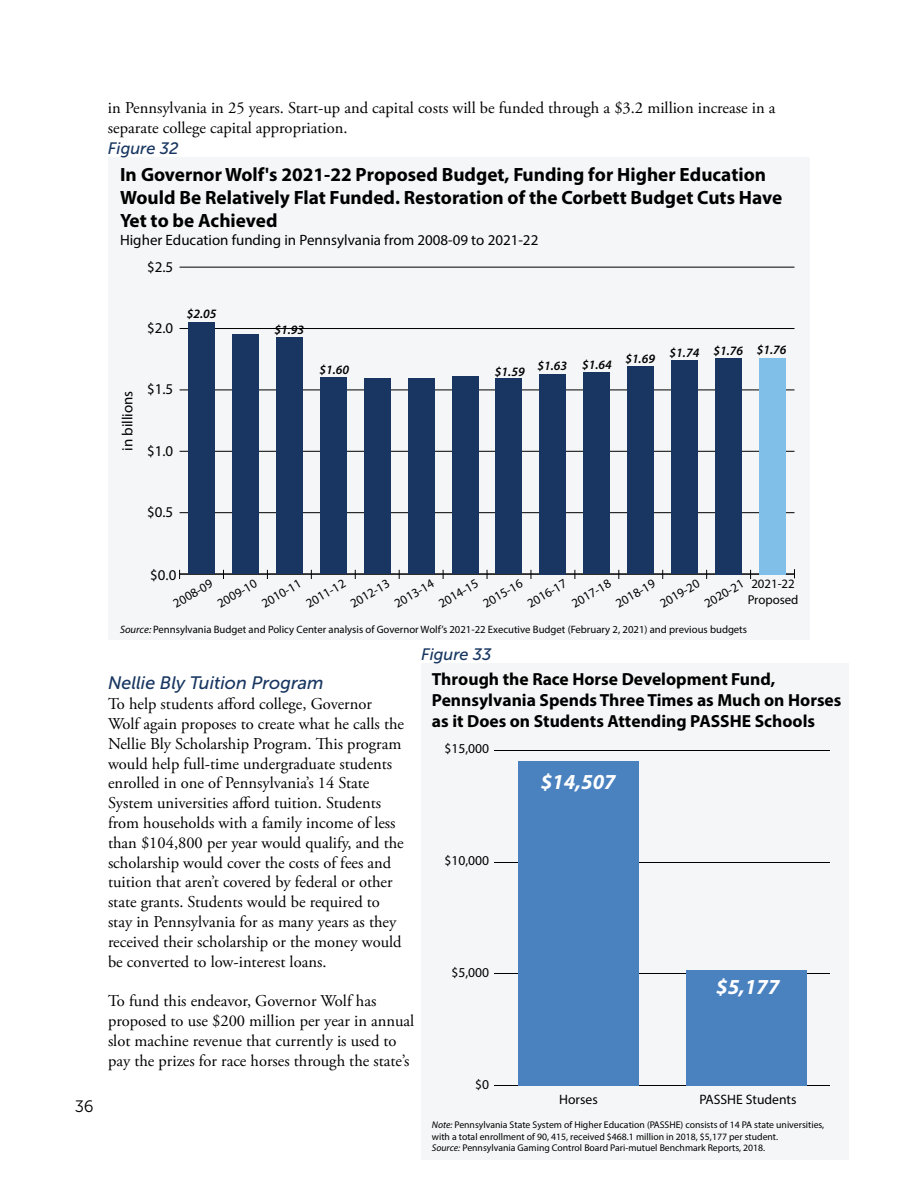
<style>
.page{position:relative;width:918px;height:1188px;background:#fff}
.page>*{position:absolute;margin:0;border:0;box-sizing:border-box;transform-origin:0 0}
.t1{font:italic 700 21.45px "Myriad Pro";color:#fff}
.t2{font:700 19.2px/23.1px "Myriad Pro";color:#000}
.t3{font:italic 18px "Museo Sans 500";color:#183661}
.t4{font:700 17.55px/21px "Myriad Pro";color:#000}
.t5{font:16.5px/19.8px "Adobe Garamond Pro";color:#000}
.t6{font:italic 16.5px "Museo Sans 500";color:#183661}
.t7{font:16.5px "Museo Sans 300";color:#000}
.t8{font:15px "Myriad Pro";color:#000}
.t9{font:13.65px "Myriad Pro";color:#000}
.t10{font:12.9px/22px "Myriad Pro";color:#000}
.t11{font:italic 600 12.9px "Myriad Pro";color:#000}
.t12{font:10.65px "Myriad Pro";color:#000}
.t13{font:9.75px/11.7px "Myriad Pro";color:#000}
.s1{font-style:italic}
</style>
<div class="page">
<div style="left:108px;top:158px;width:702px;height:482px;background:#f5f6f7"></div>
<hr style="left:180px;top:574px;width:614px;height:1px;background:#000">
<hr style="left:180px;top:512px;width:614px;height:1px;background:#000">
<hr style="left:180px;top:451px;width:614px;height:1px;background:#000">
<hr style="left:180px;top:390px;width:614px;height:1px;background:#000">
<hr style="left:180px;top:328px;width:614px;height:1px;background:#000">
<hr style="left:180px;top:267px;width:614px;height:1px;background:#000">
<div style="left:188px;top:322px;width:27px;height:252px;background:#183661"></div>
<div style="left:232px;top:335px;width:27px;height:239px;background:#183661"></div>
<div style="left:276px;top:337px;width:27px;height:237px;background:#183661"></div>
<div style="left:320px;top:378px;width:26px;height:196px;background:#183661"></div>
<div style="left:364px;top:379px;width:26px;height:195px;background:#183661"></div>
<div style="left:408px;top:379px;width:26px;height:195px;background:#183661"></div>
<div style="left:452px;top:376px;width:26px;height:198px;background:#183661"></div>
<div style="left:496px;top:379px;width:26px;height:195px;background:#183661"></div>
<div style="left:540px;top:374px;width:26px;height:200px;background:#183661"></div>
<div style="left:584px;top:373px;width:26px;height:201px;background:#183661"></div>
<div style="left:628px;top:367px;width:26px;height:207px;background:#183661"></div>
<div style="left:672px;top:360px;width:26px;height:214px;background:#183661"></div>
<div style="left:715px;top:358px;width:27px;height:216px;background:#183661"></div>
<div style="left:759px;top:358px;width:27px;height:216px;background:#80bfe8"></div>
<div style="left:421px;top:663px;width:428px;height:497px;background:#f5f6f7"></div>
<hr style="left:494px;top:1086px;width:336px;height:1px;background:#000">
<hr style="left:494px;top:974px;width:336px;height:1px;background:#000">
<hr style="left:494px;top:862px;width:336px;height:1px;background:#000">
<hr style="left:494px;top:750px;width:336px;height:1px;background:#000">
<div style="left:518px;top:761px;width:121px;height:325px;background:#4a81bf"></div>
<div style="left:686px;top:970px;width:121px;height:116px;background:#4a81bf"></div>
<p class="t5" style="left:108px;top:99px;width:669px">in Pennsylvania in 25 years. Start-up and capital costs will be funded through a $3.2 million increase in a separate college capital appropriation.</p>
<p class="t6" style="left:108px;top:139px;width:72px">Figure 32</p>
<p class="t2" style="left:120px;top:162px;width:664px">In Governor Wolf's 2021-22 Proposed Budget, Funding for Higher Education<br>Would Be Relatively Flat Funded. Restoration of the Corbett Budget Cuts Have<br>Yet to be Achieved</p>
<p class="t8" style="left:120px;top:231px;width:420px">Higher Education funding in Pennsylvania from 2008-09 to 2021-22</p>
<p class="t8" style="left:147px;top:257px;width:28px">$2.5</p>
<p class="t8" style="left:147px;top:319px;width:28px">$2.0</p>
<p class="t11" style="left:187px;top:306px;width:31px">$2.05</p>
<p class="t8" style="left:118px;top:451px;width:62px;rotate:-90deg">in billions</p>
<p class="t8" style="left:147px;top:380px;width:28px">$1.5</p>
<p class="t8" style="left:147px;top:441px;width:28px">$1.0</p>
<p class="t8" style="left:147px;top:503px;width:28px">$0.5</p>
<p class="t11" style="left:275px;top:321px;width:31px">$1.93</p>
<p class="t11" style="left:319px;top:361px;width:31px">$1.60</p>
<p class="t11" style="left:495px;top:360px;width:74px">$1.59 $1.63</p>
<p class="t11" style="left:582px;top:357px;width:31px">$1.64</p>
<p class="t11" style="left:625px;top:350px;width:31px">$1.69</p>
<p class="t11" style="left:670px;top:345px;width:31px">$1.74</p>
<p class="t11" style="left:714px;top:342px;width:31px">$1.76</p>
<p class="t11" style="left:757px;top:342px;width:31px">$1.76</p>
<p class="t7" style="left:75px;top:1098px;width:21px">36</p>
<p class="t8" style="left:150px;top:565px;width:28px">$0.0</p>
<p class="t10" style="left:301px;top:594px;width:45px;rotate:-30deg">2011-12</p>
<p class="t10" style="left:346px;top:594px;width:45px;rotate:-30deg">2012-13</p>
<p class="t10" style="left:390px;top:594px;width:45px;rotate:-30deg">2013-14</p>
<p class="t10" style="left:434px;top:594px;width:45px;rotate:-30deg">2014-15</p>
<p class="t10" style="left:478px;top:594px;width:45px;rotate:-30deg">2015-16</p>
<p class="t10" style="left:523px;top:594px;width:45px;rotate:-30deg">2016-17</p>
<p class="t10" style="left:567px;top:594px;width:45px;rotate:-30deg">2017-18</p>
<p class="t10" style="left:202px;top:575px;width:45px;text-indent:-38px;rotate:-30deg">2008-09<br>2009-10</p>
<p class="t10" style="left:611px;top:594px;width:45px;rotate:-30deg">2018-19</p>
<p class="t10" style="left:655px;top:594px;width:45px;rotate:-30deg">2019-20</p>
<p class="t10" style="left:748px;top:576px;width:52px;line-height:15.5px">2021-22<br>Proposed</p>
<p class="t10" style="left:700px;top:594px;width:45px;rotate:-30deg">2020-21</p>
<p class="t10" style="left:257px;top:594px;width:45px;rotate:-30deg">2010-11</p>
<p class="t12" style="left:120px;top:623px;width:629px"><span class="s1">Source:</span> Pennsylvania Budget and Policy Center analysis of Governor Wolf’s 2021-22 Executive Budget (February 2, 2021) and previous budgets</p>
<p class="t6" style="left:421px;top:646px;width:72px">Figure 33</p>
<p class="t3" style="left:108px;top:673px;width:217px">Nellie Bly Tuition Program</p>
<p class="t5" style="left:108px;top:695px;width:298px">To help students afford college, Governor Wolf again proposes to create what he calls the Nellie Bly Scholarship Program. This program would help full-time undergraduate students enrolled in one of Pennsylvania’s 14 State System universities afford tuition. Students from households with a family income of less than $104,800 per year would qualify, and the scholarship would cover the costs of fees and tuition that aren’t covered by federal or other state grants. Students would be required to stay in Pennsylvania for as many years as they received their scholarship or the money would be converted to low-interest loans.</p>
<p class="t5" style="left:108px;top:992px;width:308px">To fund this endeavor, Governor Wolf has proposed to use $200 million per year in annual slot machine revenue that currently is used to pay the prizes for race horses through the state’s</p>
<p class="t4" style="left:432px;top:668px;width:411px">Through the Race Horse Development Fund,<br>Pennsylvania Spends Three Times as Much on Horses as it Does on Students Attending PASSHE Schools</p>
<p class="t9" style="left:444px;top:740px;width:46px">$15,000</p>
<p class="t9" style="left:444px;top:852px;width:46px">$10,000</p>
<p class="t9" style="left:451px;top:964px;width:39px">$5,000</p>
<p class="t9" style="left:475px;top:1076px;width:15px">$0</p>
<h1 class="t1" style="left:541px;top:767px;width:77px">$14,507</h1>
<h1 class="t1" style="left:716px;top:973px;width:65px">$5,177</h1>
<p class="t9" style="left:559px;top:1091px;width:40px">Horses</p>
<p class="t9" style="left:699px;top:1091px;width:99px">PASSHE Students</p>
<p class="t13" style="left:432px;top:1119px;width:394px"><span class="s1">Note:</span> Pennsylvania State System of Higher Education (PASSHE) consists of 14 PA state universities, with a total enrollment of 90, 415, received $468.1 million in 2018, $5,177 per student.<br><span class="s1">Source:</span> Pennsylvania Gaming Control Board Pari-mutuel Benchmark Reports, 2018.</p>
</div>
